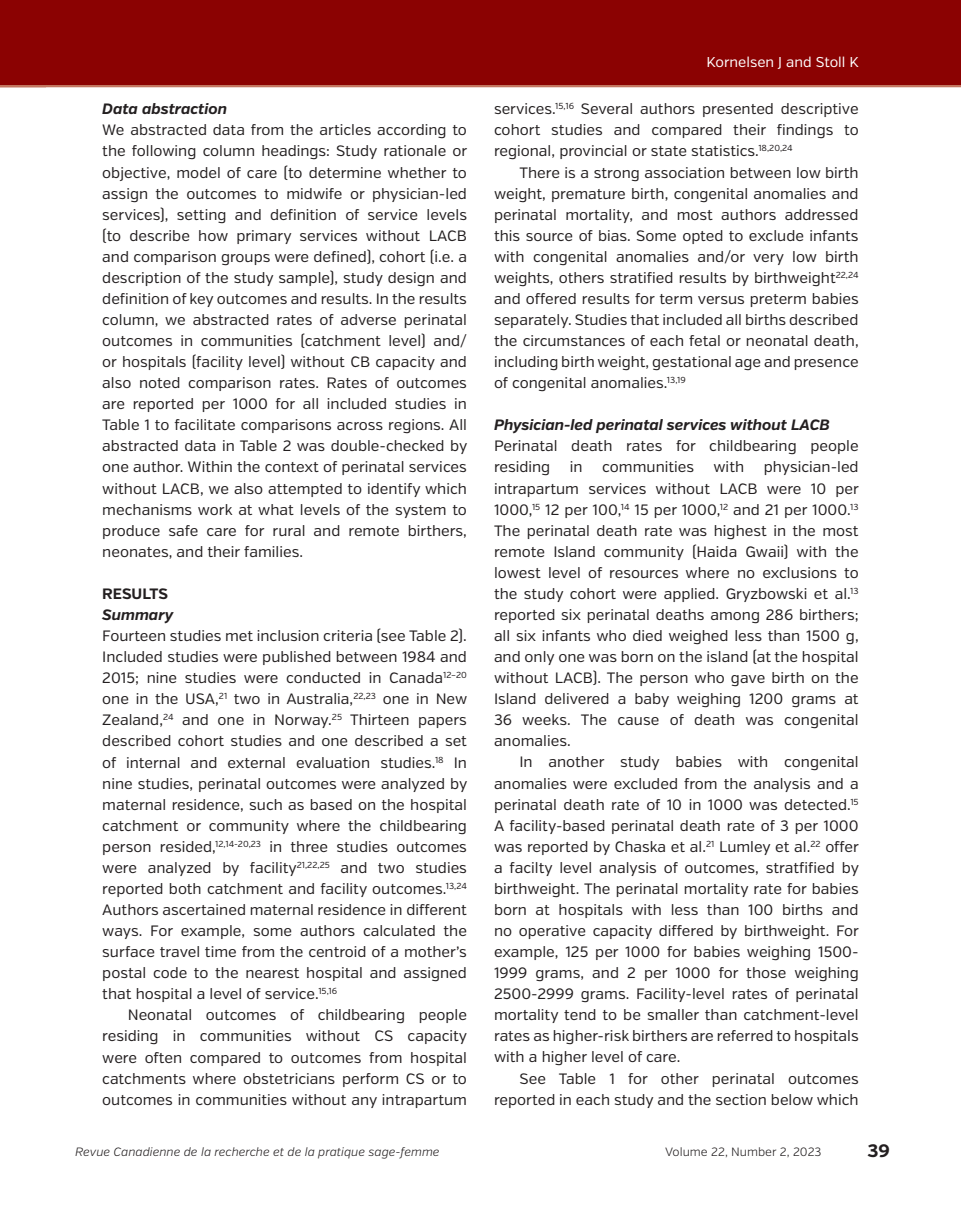
<style>
.page{position:relative;width:961px;height:1231px;background:#fff}
.page>*{position:absolute;margin:0;border:0;box-sizing:border-box;transform-origin:0 0}
.t1{font:700 18px "Verb";color:#231f20}
.t2{font:15px/21px "Verb";color:#231f20;text-align:justify}
.t3{font:italic 700 15px "Verb";color:#231f20}
.t4{font:700 15px "Verb";color:#231f20}
.t5{font:14.25px "Verb";color:#fff}
.t6{font:italic 300 12px "Verb";color:#231f20}
.t7{font:300 12px "Verb";color:#231f20}
</style>
<div class="page">
<hr style="left:0;top:84px;width:961px;height:3px;background:#c27660">
<div style="left:0;top:0;width:961px;height:84px;background:#8b0202"></div>
<p class="t3" style="left:102px;top:100px;width:126px">Data abstraction</p>
<p class="t2" style="left:102px;top:120px;width:366px">We abstracted data from the articles according to the following column headings: Study rationale or objective, model of care (to determine whether to assign the outcomes to midwife or physician-led services), setting and definition of service levels (to describe how primary services without LACB and comparison groups were defined), cohort (i.e. a description of the study sample), study design and definition of key outcomes and results. In the results column, we abstracted rates of adverse perinatal outcomes in communities (catchment level) and/ or hospitals (facility level) without CB capacity and also noted comparison rates. Rates of outcomes are reported per 1000 for all included studies in Table 1 to facilitate comparisons across regions. All abstracted data in Table 2 was double-checked by one author. Within the context of perinatal services without LACB, we also attempted to identify which mechanisms work at what levels of the system to produce safe care for rural and remote birthers, neonates, and their families.</p>
<p class="t4" style="left:102px;top:584px;width:67px">RESULTS</p>
<p class="t3" style="left:102px;top:605px;width:73px">Summary</p>
<p class="t2" style="left:102px;top:625px;width:366px">Fourteen studies met inclusion criteria (see Table 2).<br>Included studies were published between 1984 and 2015; nine studies were conducted in Canada<sup>12–20 </sup>one in the USA,<sup>21</sup> two in Australia,<sup>22,23</sup> one in New Zealand,<sup>24</sup> and one in Norway.<sup>25</sup> Thirteen papers described cohort studies and one described a set of internal and external evaluation studies.<sup>18</sup> In nine studies, perinatal outcomes were analyzed by maternal residence, such as based on the hospital catchment or community where the childbearing person resided,<sup>12,14-20,23</sup> in three studies outcomes were analyzed by facility<sup>21,22,25</sup> and two studies reported both catchment and facility outcomes.<sup>13,24<br></sup>Authors ascertained maternal residence in different ways. For example, some authors calculated the surface travel time from the centroid of a mother’s postal code to the nearest hospital and assigned that hospital a level of service.<sup>15,16</sup></p>
<p class="t2" style="left:102px;top:1004px;width:366px;text-indent:26px">Neonatal outcomes of childbearing people residing in communities without CS capacity were often compared to outcomes from hospital catchments where obstetricians perform CS or to outcomes in communities without any intrapartum</p>
<p class="t5" style="left:706px;top:54px;width:154px">Kornelsen J and Stoll K</p>
<p class="t2" style="left:494px;top:99px;width:366px">services.<sup>15,16</sup> Several authors presented descriptive cohort studies and compared their findings to regional, provincial or state statistics.<sup>18,20,24</sup></p>
<p class="t2" style="left:494px;top:162px;width:366px;text-indent:26px">There is a strong association between low birth weight, premature birth, congenital anomalies and perinatal mortality, and most authors addressed this source of bias. Some opted to exclude infants with congenital anomalies and/or very low birth weights, others stratified results by birthweight<sup>22,24 </sup>and offered results for term versus preterm babies separately. Studies that included all births described the circumstances of each fetal or neonatal death, including birth weight, gestational age and presence of congenital anomalies.<sup>13,19</sup></p>
<p class="t3" style="left:494px;top:416px;width:337px">Physician-led perinatal services without LACB</p>
<p class="t2" style="left:494px;top:436px;width:366px">Perinatal death rates for childbearing people residing</p>
<p class="t2" style="left:494px;top:457px;width:366px;text-indent:270px">physician-led intrapartum services without LACB were 10 per 1000,<sup>15</sup> 12 per 100,<sup>14</sup> 15 per 1000,<sup>12</sup> and 21 per 1000.<sup>13<br></sup>The perinatal death rate was highest in the most remote Island community (Haida Gwaii) with the lowest level of resources where no exclusions to the study cohort were applied. Gryzbowski et al.<sup>13 </sup>reported six perinatal deaths among 286 birthers; all six infants who died weighed less than 1500 g, and only one was born on the island (at the hospital without LACB). The person who gave birth on the Island delivered a baby weighing 1200 grams at 36 weeks. The cause of death was congenital anomalies.</p>
<p class="t2" style="left:494px;top:752px;width:366px;text-indent:26px">In another study babies with congenital anomalies were excluded from the analysis and a perinatal death rate of 10 in 1000 was detected.<sup>15<br></sup>A facility-based perinatal death rate of 3 per 1000 was reported by Chaska et al.<sup>21</sup> Lumley et al.<sup>22</sup> offer a facilty level analysis of outcomes, stratfified by birthweight. The perinatal mortality rate for babies born at hospitals with less than 100 births and no operative capacity differed by birthweight. For example, 125 per 1000 for babies weighing 1500- 1999 grams, and 2 per 1000 for those weighing 2500-2999 grams. Facility-level rates of perinatal mortality tend to be smaller than catchment-level rates as higher-risk birthers are referred to hospitals with a higher level of care.</p>
<p class="t2" style="left:494px;top:1068px;width:366px;text-align:right">See Table 1 for other perinatal outcomes reported in each study and the section below which</p>
<p class="t2" style="left:570px;top:457px;width:14px">in</p>
<p class="t2" style="left:602px;top:457px;width:93px">communities</p>
<p class="t2" style="left:713px;top:457px;width:32px">with</p>
<p class="t6" style="left:75px;top:1144px;width:366px">Revue Canadienne de la recherche et de la pratique sage-femme</p>
<p class="t7" style="left:665px;top:1144px;width:158px">Volume 22, Number 2, 2023</p>
<p class="t1" style="left:867px;top:1139px;width:24px">39</p>
</div>
